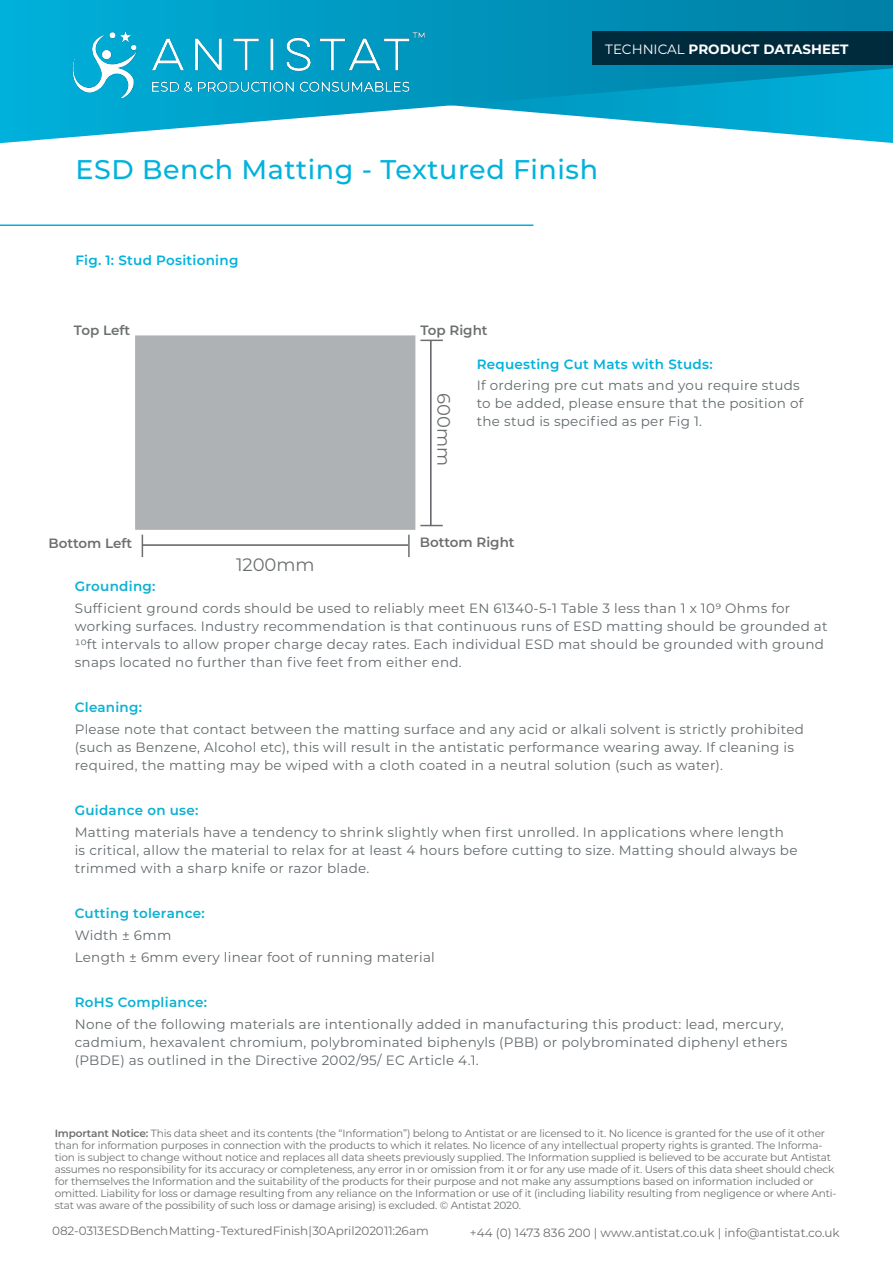
<style>
.page{position:relative;width:893px;height:1263px;background:#fff}
.page>*{position:absolute;margin:0;border:0;box-sizing:border-box;transform-origin:0 0}
.Heading_1{font:500 27px "Montserrat";letter-spacing:.02em;color:#00b2dc}
.t1{font:18px "Montserrat";color:#6c6f70}
.Bullet_List{font:13.5px/18px "Montserrat";letter-spacing:.02em;color:#62696c}
.Bullet_List-2{font:600 13.5px "Montserrat";letter-spacing:.02em;color:#0cb1d1}
.Blue_Heading{font:600 13.5px "Montserrat";letter-spacing:.02em;color:#00b2dc}
.t2{font:600 13.5px "Montserrat";color:#6c6f70}
.Table_-_Heading{font:700 13.5px "Montserrat";color:#fff}
.t3{font:12px "Montserrat";letter-spacing:-.01em;color:#6c6f70}
.t4{font:10.5px/12px "Montserrat";letter-spacing:-.015em;color:#6c6f70}
.s1{font-weight:400}
.s2{font-weight:600}
</style>
<div class="page">
<hr style="left:0;top:224px;width:533px;height:2px;background:#00b2dc">
<svg style="left:0;top:0;width:893px;height:143px"></svg>
<div style="left:592px;top:31px;width:301px;height:34px;background:#002b3d"></div>
<svg style="left:142px;top:535px;width:1px;height:22px"></svg>
<hr style="left:408px;top:535px;width:2px;height:22px;background:#6c6f70">
<hr style="left:142px;top:544px;width:266px;height:2px;background:#5b6064">
<div style="left:135px;top:335px;width:280px;height:195px;background:#aeb2b4"></div>
<svg style="left:420px;top:525px;width:23px;height:1px"></svg>
<svg style="left:420px;top:340px;width:23px;height:1px"></svg>
<hr style="left:430px;top:341px;width:2px;height:185px;background:#5b6064">
<p class="Table_-_Heading" style="left:605px;top:39px;width:245px"><span class="s1">TECHNICAL</span> PRODUCT DATASHEET</p>
<p class="Heading_1" style="left:75px;top:151px;width:524px">ESD Bench Matting - Textured Finish</p>
<p class="Blue_Heading" style="left:75px;top:251px;width:164px">Fig. 1: Stud Positioning</p>
<p class="t2" style="left:74px;top:321px;width:58px">Top Left</p>
<p class="t2" style="left:420px;top:321px;width:69px">Top Right</p>
<p class="t2" style="left:48px;top:533px;width:85px">Bottom Left</p>
<p class="t1" style="left:236px;top:552px;width:80px">1200mm</p>
<p class="t1" style="left:456px;top:393px;width:74px;rotate:90deg">600mm</p>
<p class="Blue_Heading" style="left:477px;top:354px;width:237px">Requesting Cut Mats with Studs:</p>
<p class="Bullet_List" style="left:477px;top:376px;width:328px">If ordering pre cut mats and you require studs to be added, please ensure that the position of the stud is specified as per Fig 1.</p>
<p class="t2" style="left:420px;top:533px;width:96px">Bottom Right</p>
<p class="Bullet_List-2" style="left:75px;top:577px;width:82px">Grounding:</p>
<p class="Bullet_List" style="left:75px;top:599px;width:754px">Sufficient ground cords should be used to reliably meet EN 61340-5-1 Table 3 less than 1 x 109 Ohms for working surfaces. Industry recommendation is that continuous runs of ESD matting should be grounded at 10ft intervals to allow proper charge decay rates. Each individual ESD mat should be grounded with ground snaps located no further than five feet from either end.</p>
<p class="Bullet_List-2" style="left:75px;top:698px;width:69px">Cleaning:</p>
<p class="Bullet_List" style="left:75px;top:720px;width:731px">Please note that contact between the matting surface and any acid or alkali solvent is strictly prohibited (such as Benzene, Alcohol etc), this will result in the antistatic performance wearing away. If cleaning is required, the matting may be wiped with a cloth coated in a neutral solution (such as water).</p>
<p class="Bullet_List-2" style="left:75px;top:800px;width:125px">Guidance on use:</p>
<p class="Bullet_List" style="left:75px;top:823px;width:724px">Matting materials have a tendency to shrink slightly when first unrolled. In applications where length is critical, allow the material to relax for at least 4 hours before cutting to size. Matting should always be trimmed with a sharp knife or razor blade.</p>
<p class="Bullet_List-2" style="left:75px;top:903px;width:131px">Cutting tolerance:</p>
<p class="Bullet_List" style="left:75px;top:925px;width:98px">Width ± 6mm</p>
<p class="Bullet_List" style="left:75px;top:948px;width:362px">Length ± 6mm every linear foot of running material</p>
<p class="Bullet_List-2" style="left:75px;top:992px;width:134px">RoHS Compliance:</p>
<p class="Bullet_List" style="left:75px;top:1014px;width:714px">None of the following materials are intentionally added in manufacturing this product: lead, mercury, cadmium, hexavalent chromium, polybrominated biphenyls (PBB) or polybrominated diphenyl ethers (PBDE) as outlined in the Directive 2002/95/ EC Article 4.1.</p>
<p class="t4" style="left:55px;top:1127px;width:783px"><span class="s2">Important Notice:</span> This data sheet and its contents (the “Information”) belong to Antistat or are licensed to it. No licence is granted for the use of it other than for information purposes in connection with the products to which it relates. No licence of any intellectual property rights is granted. The Informa&shy;tion is subject to change without notice and replaces all data sheets previously supplied. The Information supplied is believed to be accurate but Antistat assumes no responsibility for its accuracy or completeness, any error in or omission from it or for any use made of it. Users of this data sheet should check for themselves the Information and the suitability of the products for their purpose and not make any assumptions based on information included or omitted. Liability for loss or damage resulting from any reliance on the Information or use of it (including liability resulting from negligence or where Anti&shy;stat was aware of the possibility of such loss or damage arising) is excluded. © Antistat 2020.</p>
<p class="t3" style="left:52px;top:1223px;width:378px">082-0313 ESD Bench Matting - Textured Finish | 30 April 2020 11:26 am</p>
<p class="t3" style="left:470px;top:1225px;width:371px">+44 (0) 1473 836 200 | www.antistat.co.uk | info@antistat.co.uk</p>
</div>
